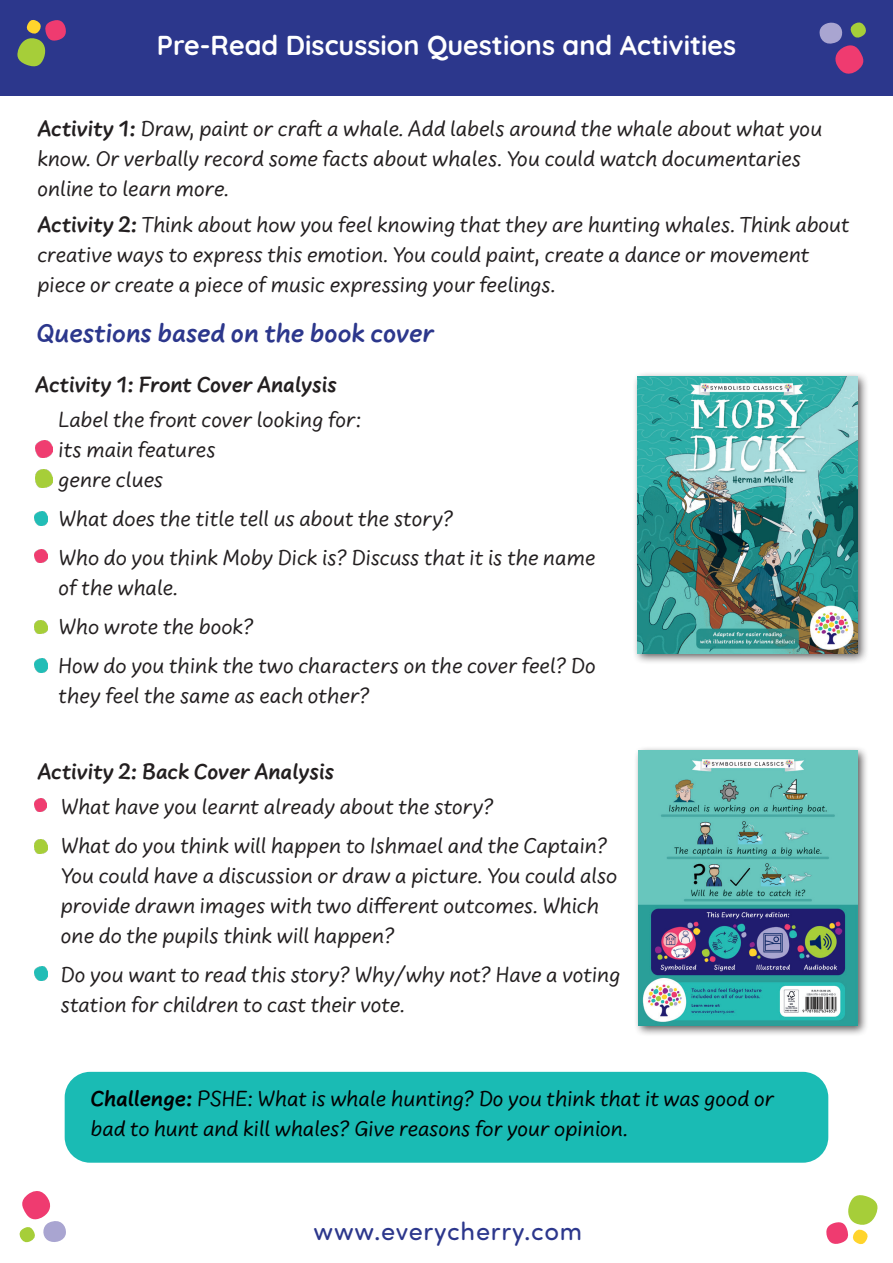
<style>
.page{position:relative;width:893px;height:1263px;background:#fff}
.page>*{position:absolute;margin:0;border:0;box-sizing:border-box;transform-origin:0 0}
.Page_Title{font:700 27.3px "Quicksand";color:#fff}
.Heading{font:700 27.3px "Uberhand Pro";color:#2c378c}
.t1{font:25.5px "Sofia Pro Soft";letter-spacing:.03em;color:#2c378c}
.Body{font:22.65px/30px "Uberhand Pro";color:#231f20}
.Body-2{font:22.65px/30px "Uberhand Pro";color:#000001}
.Body-3{font:700 22.65px "Uberhand Pro";color:#231f20}
.s1{font-weight:700}
</style>
<div class="page">
<svg style="left:826px;top:1195px;width:52px;height:50px"></svg>
<svg style="left:19px;top:1191px;width:47px;height:52px"></svg>
<div style="left:0;top:0;width:893px;height:96px;background:#2c378c"></div>
<svg style="left:17px;top:20px;width:49px;height:47px"></svg>
<svg style="left:819px;top:22px;width:47px;height:52px"></svg>
<div style="left:632px;top:371px;width:237px;height:294px;background:#231f20;opacity:.75"></div>
<img style="left:638px;top:376px;width:220px;height:277px">
<div style="left:633px;top:746px;width:235px;height:291px;background:#231f20;opacity:.75"></div>
<img style="left:638px;top:750px;width:219px;height:275px">
<img style="left:35px;top:440px;width:17px;height:17px">
<img style="left:35px;top:470px;width:17px;height:17px">
<img style="left:34px;top:511px;width:14px;height:14px">
<img style="left:34px;top:659px;width:14px;height:14px">
<img style="left:34px;top:967px;width:14px;height:14px">
<svg style="left:34px;top:550px;width:13px;height:13px"></svg>
<svg style="left:34px;top:799px;width:13px;height:13px"></svg>
<img style="left:34px;top:620px;width:14px;height:14px">
<img style="left:34px;top:839px;width:14px;height:14px">
<div style="left:65px;top:1072px;width:763px;height:91px;background:#1abbb4;border-radius:26px"></div>
<p class="Page_Title" style="left:157px;top:22px;width:581px">Pre-Read Discussion Questions and Activities</p>
<p class="Body" style="left:37px;top:112px;width:786px"><span class="s1">Activity 1:</span> Draw, paint or craft a whale. Add labels around the whale about what you know. Or verbally record some facts about whales. You could watch documentaries online to learn more.</p>
<p class="Body" style="left:37px;top:208px;width:814px"><span class="s1">Activity 2:</span> Think about how you feel knowing that they are hunting whales. Think about creative ways to express this emotion. You could paint, create a dance or movement piece or create a piece of music expressing your feelings.</p>
<p class="Heading" style="left:36px;top:312px;width:399px">Questions based on the book cover</p>
<p class="Body-3" style="left:35px;top:367px;width:303px">Activity 1: Front Cover Analysis</p>
<p class="Body" style="left:59px;top:403px;width:305px">Label the front cover looking for:</p>
<p class="Body" style="left:59px;top:433px;width:159px">its main features</p>
<p class="Body" style="left:59px;top:463px;width:106px">genre clues</p>
<p class="Body" style="left:59px;top:502px;width:396px">What does the title tell us about the story?</p>
<p class="Body" style="left:59px;top:541px;width:538px">Who do you think Moby Dick is? Discuss that it is the name of the whale.</p>
<p class="Body" style="left:59px;top:610px;width:197px">Who wrote the book?</p>
<p class="Body" style="left:59px;top:649px;width:539px">How do you think the two characters on the cover feel? Do they feel the same as each other?</p>
<p class="Body-3" style="left:37px;top:754px;width:298px">Activity 2: Back Cover Analysis</p>
<p class="Body" style="left:61px;top:790px;width:435px">What have you learnt already about the story?</p>
<p class="Body" style="left:61px;top:829px;width:558px">What do you think will happen to Ishmael and the Captain?<br>You could have a discussion or draw a picture. You could also provide drawn images with two different outcomes. Which one do the pupils think will happen?</p>
<p class="Body" style="left:61px;top:958px;width:561px">Do you want to read this story? Why/why not? Have a voting station for children to cast their vote.</p>
<p class="Body-2" style="left:90px;top:1082px;width:685px"><span class="s1">Challenge:</span> PSHE: What is whale hunting? Do you think that it was good or bad to hunt and kill whales? Give reasons for your opinion.</p>
<p class="t1" style="left:314px;top:1214px;width:270px">www.everycherry.com</p>
</div>
